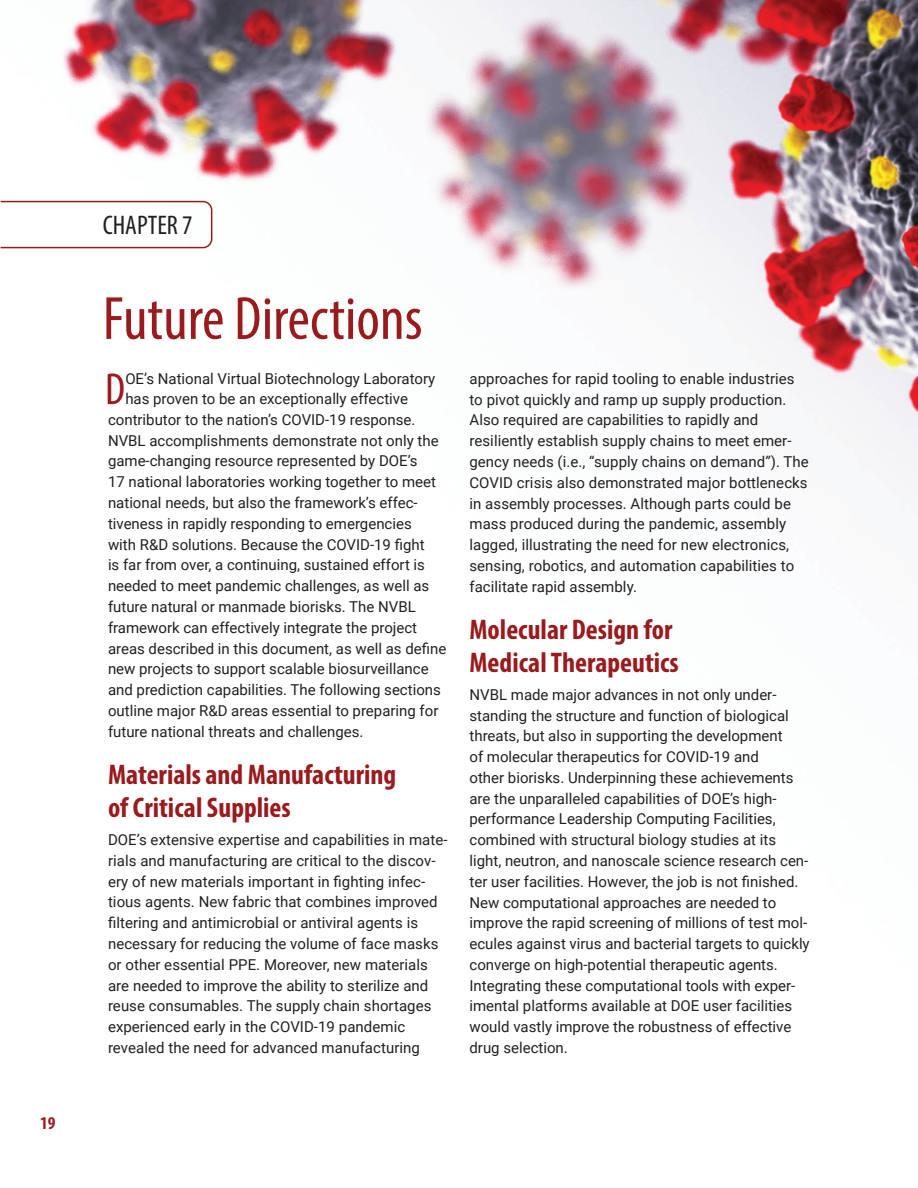
<style>
.page{position:relative;width:918px;height:1188px;background:#fff}
.page>*{position:absolute;margin:0;border:0;box-sizing:border-box;transform-origin:0 0}
.NVBL_Chapter_Title{font:condensed 61.5px "Myriad Pro";color:#9a1b1e}
.Body_Text{font:condensed 45px "Myriad Pro";color:#9a1b1e}
.NVBL_Heading_1{font:700 condensed 28.5px/33.6px "Myriad Pro";color:#9a1b1e}
.Chapter_Number{font:condensed 27px "Myriad Pro";color:#231f20}
.t1{font:700 condensed 18px "Myriad Pro";color:#9a1b1e}
.Body_Text-2{font:15px/20.9px "Roboto";color:#231f20}
</style>
<div class="page">
<img style="left:63px;top:0;width:855px;height:474px">
<svg style="left:0;top:200px;width:213px;height:49px"></svg>
<p class="t1" style="left:40px;top:1112px;width:17px">19</p>
<p class="Chapter_Number" style="left:103px;top:209px;width:91px">CHAPTER 7</p>
<p class="NVBL_Chapter_Title" style="left:103px;top:281px;width:321px">Future Directions</p>
<p class="Body_Text" style="left:105px;top:362px;width:22px">D</p>
<p class="Body_Text-2" style="left:125px;top:368px;width:312px">OE’s National Virtual Biotechnology Laboratory</p>
<p class="Body_Text-2" style="left:125px;top:388px;width:284px">has proven to be an exceptionally effective</p>
<p class="Body_Text-2" style="left:108px;top:409px;width:309px">contributor to the nation’s COVID-19 response.</p>
<p class="Body_Text-2" style="left:108px;top:429px;width:332px">NVBL accomplishments demonstrate not only the</p>
<p class="Body_Text-2" style="left:108px;top:450px;width:311px">game-changing resource represented by DOE’s</p>
<p class="Body_Text-2" style="left:108px;top:471px;width:330px">17 national laboratories working together to meet</p>
<p class="Body_Text-2" style="left:108px;top:492px;width:311px">national needs, but also the framework’s effec-</p>
<p class="Body_Text-2" style="left:108px;top:513px;width:305px">tiveness in rapidly responding to emergencies</p>
<p class="Body_Text-2" style="left:108px;top:533px;width:318px">with R&amp;D solutions. Because the COVID-19 fight</p>
<p class="Body_Text-2" style="left:108px;top:554px;width:319px">is far from over, a continuing, sustained effort is</p>
<p class="Body_Text-2" style="left:108px;top:575px;width:323px">needed to meet pandemic challenges, as well as</p>
<p class="Body_Text-2" style="left:108px;top:596px;width:309px">future natural or manmade biorisks. The NVBL</p>
<p class="Body_Text-2" style="left:108px;top:617px;width:311px">framework can effectively integrate the project</p>
<p class="Body_Text-2" style="left:108px;top:637px;width:340px">areas described in this document, as well as define</p>
<p class="Body_Text-2" style="left:108px;top:658px;width:322px">new projects to support scalable biosurveillance</p>
<p class="Body_Text-2" style="left:108px;top:679px;width:334px">and prediction capabilities. The following sections</p>
<p class="Body_Text-2" style="left:108px;top:700px;width:332px">outline major R&amp;D areas essential to preparing for</p>
<p class="Body_Text-2" style="left:108px;top:721px;width:257px">future national threats and challenges.</p>
<p class="NVBL_Heading_1" style="left:108px;top:757px;width:290px">Materials and Manufacturing of Critical Supplies</p>
<p class="Body_Text-2" style="left:108px;top:829px;width:341px">DOE’s extensive expertise and capabilities in mate&shy;rials and manufacturing are critical to the discov&shy;ery of new materials important in fighting infec&shy;tious agents. New fabric that combines improved filtering and antimicrobial or antiviral agents is necessary for reducing the volume of face masks or other essential PPE. Moreover, new materials are needed to improve the ability to sterilize and reuse consumables. The supply chain shortages experienced early in the COVID-19 pandemic revealed the need for advanced manufacturing</p>
<p class="Body_Text-2" style="left:470px;top:368px;width:341px">approaches for rapid tooling to enable industries to pivot quickly and ramp up supply production.<br>Also required are capabilities to rapidly and resiliently establish supply chains to meet emer&shy;gency needs (i.e., “supply chains on demand”). The COVID crisis also demonstrated major bottlenecks in assembly processes. Although parts could be mass produced during the pandemic, assembly lagged, illustrating the need for new electronics, sensing, robotics, and automation capabilities to facilitate rapid assembly.</p>
<p class="NVBL_Heading_1" style="left:470px;top:612px;width:211px">Molecular Design for<br>Medical Therapeutics</p>
<p class="Body_Text-2" style="left:470px;top:683px;width:342px">NVBL made major advances in not only under&shy;standing the structure and function of biological threats, but also in supporting the development<br>of molecular therapeutics for COVID-19 and<br>other biorisks. Underpinning these achievements are the unparalleled capabilities of DOE’s high&shy;performance Leadership Computing Facilities, combined with structural biology studies at its light, neutron, and nanoscale science research cen&shy;ter user facilities. However, the job is not finished.<br>New computational approaches are needed to improve the rapid screening of millions of test mol&shy;ecules against virus and bacterial targets to quickly converge on high-potential therapeutic agents.<br>Integrating these computational tools with exper&shy;imental platforms available at DOE user facilities would vastly improve the robustness of effective drug selection.</p>
</div>
